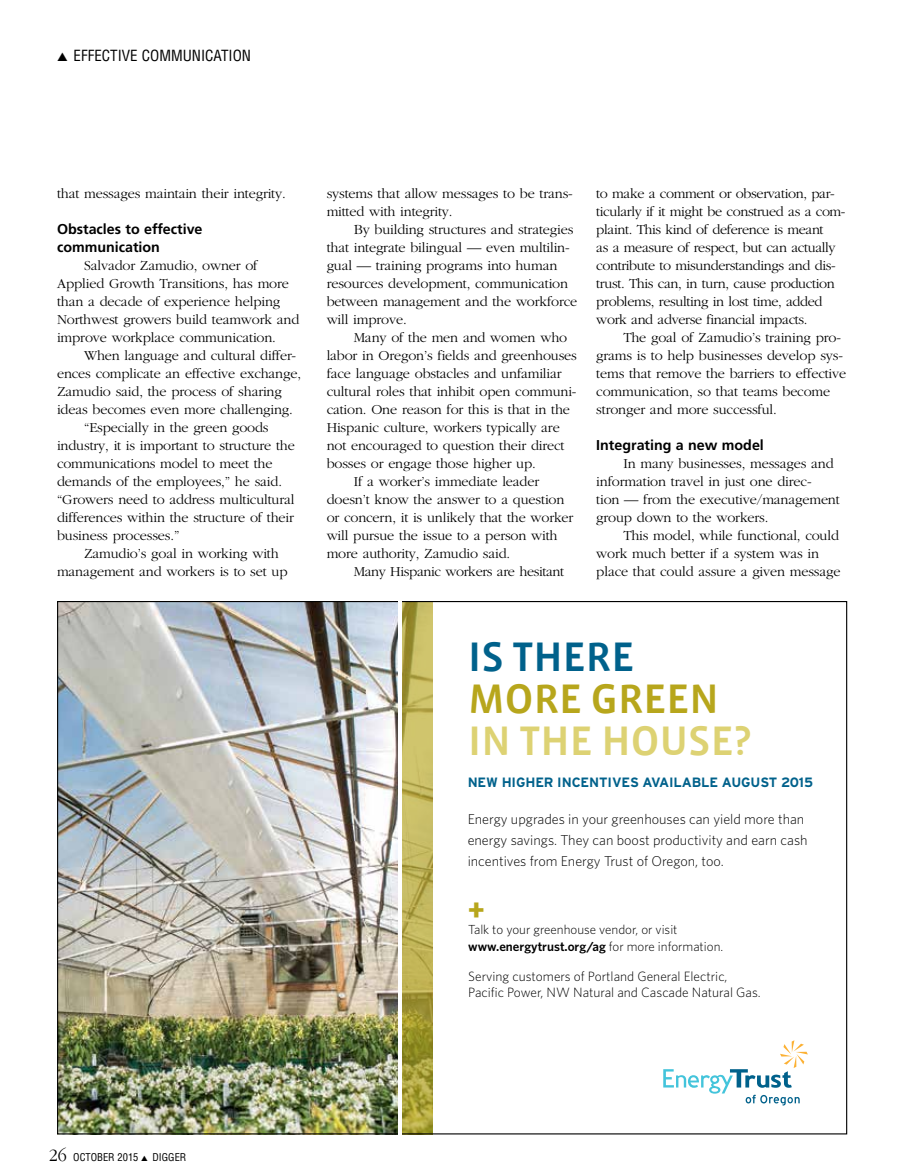
<style>
.page{position:relative;width:905px;height:1175px;background:#fff}
.page>*{position:absolute;margin:0;border:0;box-sizing:border-box;transform-origin:0 0}
.t1{font:42.3px "Vista Sans Med";color:#ddd273}
.t2{font:42.3px "Vista Sans Med";color:#b7a61c}
.t3{font:42.3px "Vista Sans Med";color:#00618b}
.t4{font:900 33px "Vista Sans";color:#b7a61c}
.t5{font:condensed 15px "Helvetica";color:#000}
.t6{font:300 14.25px/18px "Garamond";letter-spacing:-.01em;color:#000}
.t7{font:300 14.25px/21px "Whitney";color:#000}
.t8{font:700 14.25px/18px "Frutiger";color:#000}
.t9{font:300 13.5px/16.5px "Whitney";color:#000}
.t10{font:700 13.5px "Interstate";letter-spacing:-.01em;color:#00618b}
.t11{font:300 13.2px/16.5px "Whitney";color:#000}
.t12{font:condensed 10.5px "Helvetica";color:#000}
.s1{font-weight:600}
.s2{font-family:"Garamond";font-weight:300;font-stretch:normal;font-size:18px}
</style>
<div class="page">
<img style="left:59px;top:603px;width:339px;height:529px">
<svg style="left:663px;top:1040px;width:144px;height:65px"></svg>
<svg style="left:402px;top:603px;width:30px;height:529px;background:#b8ad50"></svg>
<p class="t5" style="left:57px;top:46px;width:195px">▲ EFFECTIVE COMMUNICATION</p>
<p class="t6" style="left:57px;top:185px;width:230px">that messages maintain their integrity.</p>
<p class="t8" style="left:57px;top:220px;width:147px">Obstacles to effective communication</p>
<p class="t6" style="left:57px;top:257px;width:244px;text-indent:27px">Salvador Zamudio, owner of Applied Growth Transitions, has more than a decade of experience helping Northwest growers build teamwork and improve workplace communication.</p>
<p class="t6" style="left:84px;top:347px;width:214px">When language and cultural differ-</p>
<p class="t6" style="left:57px;top:365px;width:245px">ences complicate an effective exchange,</p>
<p class="t6" style="left:57px;top:383px;width:226px">Zamudio said, the process of sharing</p>
<p class="t6" style="left:57px;top:401px;width:237px">ideas becomes even more challenging.</p>
<p class="t6" style="left:84px;top:419px;width:186px">“Especially in the green goods</p>
<p class="t6" style="left:57px;top:437px;width:239px">industry, it is important to structure the</p>
<p class="t6" style="left:57px;top:455px;width:217px">communications model to meet the</p>
<p class="t6" style="left:57px;top:473px;width:226px">demands of the employees,” he said.</p>
<p class="t6" style="left:57px;top:491px;width:239px">“Growers need to address multicultural</p>
<p class="t6" style="left:57px;top:509px;width:238px">differences within the structure of their</p>
<p class="t6" style="left:57px;top:527px;width:124px">business processes.”</p>
<p class="t6" style="left:84px;top:545px;width:196px">Zamudio’s goal in working with</p>
<p class="t6" style="left:57px;top:563px;width:232px">management and workers is to set up</p>
<p class="t6" style="left:327px;top:185px;width:247px">systems that allow messages to be trans&shy;mitted with integrity.</p>
<p class="t6" style="left:327px;top:221px;width:252px;text-indent:27px">By building structures and strategies that integrate bilingual — even multilin&shy;gual — training programs into human resources development, communication between management and the workforce will improve.</p>
<p class="t6" style="left:354px;top:329px;width:215px">Many of the men and women who</p>
<p class="t6" style="left:327px;top:347px;width:252px">labor in Oregon’s fields and greenhouses</p>
<p class="t6" style="left:327px;top:365px;width:236px">face language obstacles and unfamiliar</p>
<p class="t6" style="left:327px;top:383px;width:251px">cultural roles that inhibit open communi-</p>
<p class="t6" style="left:327px;top:401px;width:245px">cation. One reason for this is that in the</p>
<p class="t6" style="left:327px;top:419px;width:235px">Hispanic culture, workers typically are</p>
<p class="t6" style="left:327px;top:437px;width:239px">not encouraged to question their direct</p>
<p class="t6" style="left:327px;top:455px;width:211px">bosses or engage those higher up.</p>
<p class="t6" style="left:354px;top:473px;width:187px">If a worker’s immediate leader</p>
<p class="t6" style="left:327px;top:491px;width:239px">doesn’t know the answer to a question</p>
<p class="t6" style="left:327px;top:509px;width:248px">or concern, it is unlikely that the worker</p>
<p class="t6" style="left:327px;top:527px;width:232px">will pursue the issue to a person with</p>
<p class="t6" style="left:327px;top:545px;width:185px">more authority, Zamudio said.</p>
<p class="t6" style="left:354px;top:563px;width:212px">Many Hispanic workers are hesitant</p>
<p class="t6" style="left:596px;top:185px;width:251px">to make a comment or observation, par&shy;ticularly if it might be construed as a com&shy;plaint. This kind of deference is meant<br>as a measure of respect, but can actually contribute to misunderstandings and dis&shy;trust. This can, in turn, cause production problems, resulting in lost time, added work and adverse financial impacts.</p>
<p class="t6" style="left:596px;top:329px;width:251px;text-indent:27px">The goal of Zamudio’s training pro&shy;grams is to help businesses develop sys&shy;tems that remove the barriers to effective communication, so that teams become stronger and more successful.</p>
<p class="t8" style="left:596px;top:436px;width:169px">Integrating a new model</p>
<p class="t6" style="left:596px;top:455px;width:245px;text-indent:27px">In many businesses, messages and information travel in just one direc-<br>tion — from the executive/management group down to the workers.</p>
<p class="t6" style="left:596px;top:527px;width:246px;text-indent:27px">This model, while functional, could work much better if a system was in place that could assure a given message</p>
<h1 class="t3" style="left:468px;top:635px;width:168px">IS THERE</h1>
<h1 class="t2" style="left:468px;top:677px;width:252px">MORE GREEN</h1>
<h1 class="t1" style="left:468px;top:719px;width:285px">IN THE HOUSE?</h1>
<p class="t10" style="left:467px;top:774px;width:347px">NEW HIGHER INCENTIVES AVAILABLE AUGUST 2015</p>
<p class="t7" style="left:467px;top:808px;width:341px">Energy upgrades in your greenhouses can yield more than energy savings. They can boost productivity and earn cash incentives from Energy Trust of Oregon, too.</p>
<p class="t7" style="left:468px;top:806px;width:317px">than energy savings. They can boost productivity and earn cash incentives from Energy Trust of Oregon, too.</p>
<h2 class="t4" style="left:468px;top:891px;width:18px">+</h2>
<p class="t11" style="left:468px;top:921px;width:256px">Talk to your greenhouse vendor, or visit <span class="s1">www.energytrust.org/ag</span> for more information.</p>
<p class="t9" style="left:468px;top:967px;width:294px">Serving customers of Portland General Electric,<br>Pacific Power, NW Natural and Cascade Natural Gas.</p>
<p class="t12" style="left:49px;top:1150px;width:139px"><span class="s2">26</span> OCTOBER 2015 ▲ DIGGER</p>
</div>
